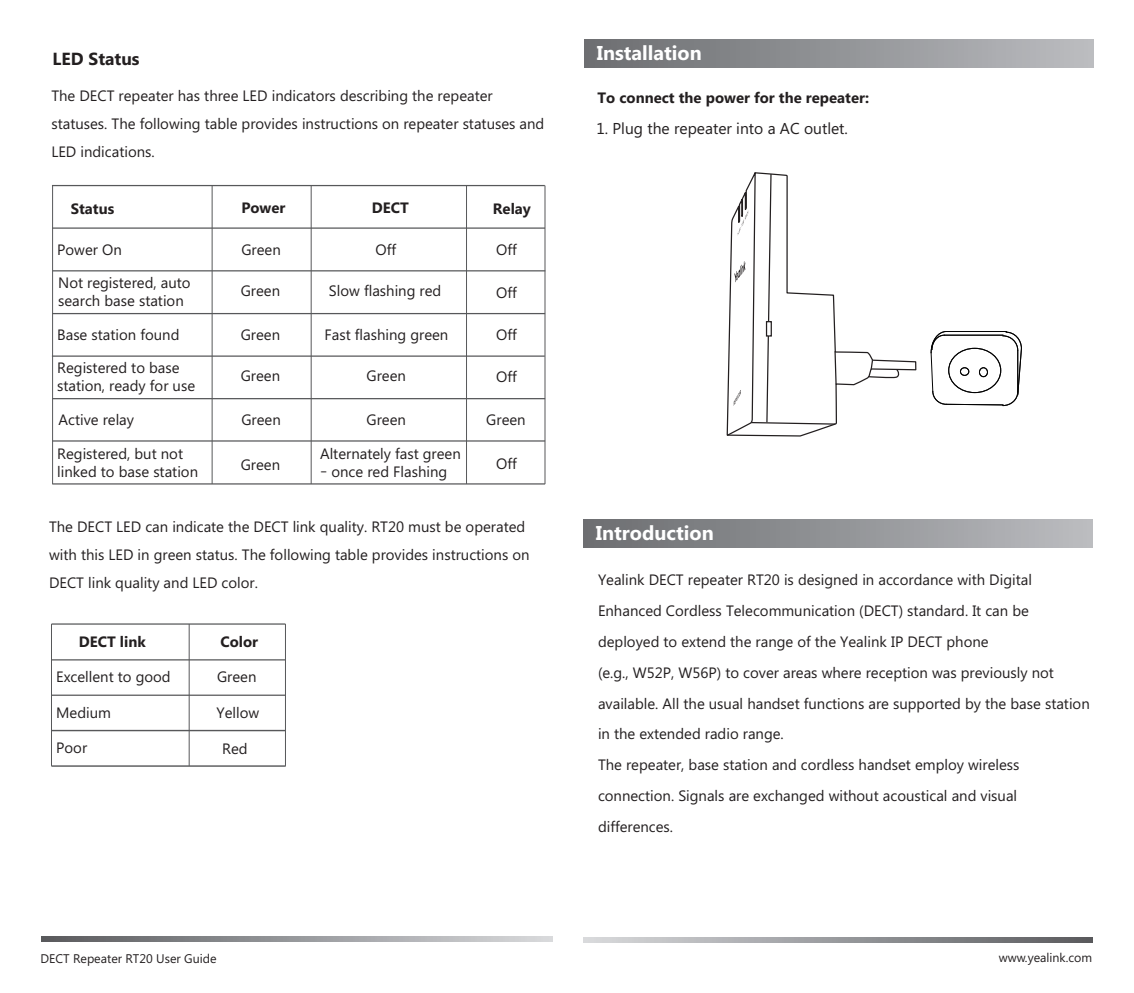
<style>
.page{position:relative;width:1134px;height:993px;background:#fff}
.page>*{position:absolute;margin:0;border:0;box-sizing:border-box;transform-origin:0 0}
.t1{font:700 20px "Microsoft Phags Pa";color:#fff}
.t2{font:700 17.5px "Microsoft Phags Pa";color:#231f20}
.t3{font:15.75px "Microsoft Phags Pa";color:#231f20}
.t4{font:15px/30.8px "Microsoft Phags Pa";color:#231f20}
.t5{font:700 15px "Microsoft Phags Pa";color:#231f20}
.t6{font:12.5px "Microsoft Phags Pa";color:#231f20}
</style>
<div class="page">
<svg style="left:584px;top:937px;width:509px;height:5px;background:#98999c"></svg>
<svg style="left:584px;top:519px;width:509px;height:28px;background:#95979a"></svg>
<div style="left:584px;top:39px;width:509px;height:28px;background:linear-gradient(to right,#6b6d70,#bbbcc0)"></div>
<hr style="left:946px;top:404px;width:57px;height:1px;background:#030303">
<hr style="left:944px;top:334px;width:59px;height:1px;background:#030303">
<hr style="left:946px;top:331px;width:60px;height:1px;background:#030303">
<svg style="left:930px;top:331px;width:17px;height:74px"></svg>
<svg style="left:1002px;top:331px;width:20px;height:75px"></svg>
<div style="left:948px;top:348px;width:53px;height:45px;border:1px solid #030303;border-radius:50%"></div>
<div style="left:979px;top:367px;width:9px;height:10px;border:1px solid #030303;border-radius:50%"></div>
<div style="left:960px;top:367px;width:9px;height:8px;border:1px solid #030303;border-radius:50%"></div>
<svg style="left:837px;top:351px;width:80px;height:35px"></svg>
<svg style="left:867px;top:358px;width:33px;height:21px"></svg>
<svg style="left:726px;top:172px;width:111px;height:376px"></svg>
<svg style="left:42px;top:936px;width:511px;height:4px;background:#98999c"></svg>
<hr style="left:544px;top:185px;width:1px;height:299px;background:#57585a">
<hr style="left:52px;top:185px;width:493px;height:1px;background:#57585a">
<hr style="left:52px;top:227px;width:493px;height:2px;background:#57585a">
<hr style="left:212px;top:185px;width:1px;height:299px;background:#57585a">
<hr style="left:311px;top:185px;width:1px;height:299px;background:#57585a">
<hr style="left:52px;top:270px;width:493px;height:1px;background:#57585a">
<hr style="left:52px;top:355px;width:493px;height:1px;background:#57585a">
<hr style="left:52px;top:313px;width:493px;height:1px;background:#57585a">
<hr style="left:52px;top:185px;width:1px;height:299px;background:#57585a">
<hr style="left:52px;top:398px;width:493px;height:1px;background:#57585a">
<hr style="left:52px;top:440px;width:493px;height:1px;background:#57585a">
<hr style="left:52px;top:483px;width:493px;height:1px;background:#57585a">
<hr style="left:466px;top:185px;width:1px;height:299px;background:#57585a">
<hr style="left:51px;top:729px;width:235px;height:2px;background:#57585a">
<hr style="left:51px;top:765px;width:235px;height:1px;background:#57585a">
<hr style="left:51px;top:623px;width:234px;height:1px;background:#57585a">
<hr style="left:51px;top:659px;width:234px;height:1px;background:#57585a">
<hr style="left:189px;top:623px;width:1px;height:142px;background:#57585a">
<hr style="left:285px;top:623px;width:1px;height:142px;background:#57585a">
<hr style="left:51px;top:694px;width:235px;height:1px;background:#57585a">
<hr style="left:51px;top:623px;width:1px;height:142px;background:#57585a">
<p class="t2" style="left:53px;top:46px;width:89px">LED Status</p>
<p class="t4" style="left:51px;top:81px;width:494px;line-height:28px">The DECT repeater has three LED indicators describing the repeater statuses. The following table provides instructions on repeater statuses and<br>LED indications.</p>
<p class="t5" style="left:71px;top:198px;width:45px">Status</p>
<p class="t5" style="left:241px;top:197px;width:46px">Power</p>
<p class="t5" style="left:372px;top:197px;width:38px">DECT</p>
<p class="t5" style="left:493px;top:198px;width:40px">Relay</p>
<p class="t4" style="left:57px;top:233px;width:135px;line-height:32.8px">Power On<br>Not registered, auto</p>
<p class="t4" style="left:58px;top:284px;width:127px">search base station</p>
<p class="t4" style="left:57px;top:318px;width:124px">Base station found</p>
<p class="t4" style="left:57px;top:358px;width:139px;line-height:18px">Registered to base station, ready for use</p>
<p class="t4" style="left:59px;top:403px;width:77px">Active relay</p>
<p class="t4" style="left:57px;top:444px;width:142px;line-height:18px">Registered, but not linked to base station</p>
<p class="t4" style="left:496px;top:233px;width:22px">Off</p>
<p class="t4" style="left:496px;top:276px;width:22px">Off</p>
<p class="t4" style="left:496px;top:319px;width:22px">Off</p>
<p class="t4" style="left:496px;top:361px;width:22px">Off</p>
<p class="t4" style="left:486px;top:403px;width:41px">Green</p>
<p class="t4" style="left:496px;top:447px;width:22px">Off</p>
<p class="t4" style="left:376px;top:234px;width:22px">Off</p>
<p class="t4" style="left:241px;top:234px;width:41px">Green</p>
<p class="t4" style="left:241px;top:275px;width:41px">Green</p>
<p class="t4" style="left:241px;top:319px;width:41px">Green</p>
<p class="t4" style="left:241px;top:360px;width:41px">Green</p>
<p class="t4" style="left:241px;top:403px;width:41px">Green</p>
<p class="t4" style="left:241px;top:448px;width:41px">Green</p>
<p class="t4" style="left:329px;top:275px;width:114px">Slow flashing red</p>
<p class="t4" style="left:325px;top:319px;width:125px">Fast flashing green</p>
<p class="t4" style="left:367px;top:360px;width:41px">Green</p>
<p class="t4" style="left:367px;top:403px;width:41px">Green</p>
<p class="t4" style="left:320px;top:437px;width:142px">Alternately fast green</p>
<p class="t4" style="left:320px;top:455px;width:129px">– once red Flashing</p>
<p class="t4" style="left:49px;top:511px;width:482px;line-height:28px">The DECT LED can indicate the DECT link quality. RT20 must be operated with this LED in green status. The following table provides instructions on<br>DECT link quality and LED color.</p>
<p class="t5" style="left:79px;top:631px;width:68px">DECT link</p>
<p class="t5" style="left:220px;top:631px;width:39px">Color</p>
<p class="t4" style="left:56px;top:660px;width:116px">Excellent to good</p>
<p class="t4" style="left:217px;top:660px;width:41px">Green</p>
<p class="t4" style="left:56px;top:696px;width:56px">Medium</p>
<p class="t4" style="left:56px;top:731px;width:32px">Poor</p>
<p class="t4" style="left:216px;top:696px;width:44px">Yellow</p>
<p class="t4" style="left:222px;top:732px;width:27px">Red</p>
<p class="t6" style="left:40px;top:949px;width:178px">DECT Repeater RT20 User Guide</p>
<h1 class="t1" style="left:597px;top:38px;width:106px">Installation</h1>
<p class="t5" style="left:597px;top:87px;width:273px">To connect the power for the repeater:</p>
<p class="t3" style="left:596px;top:118px;width:253px">1. Plug the repeater into a AC outlet.</p>
<h1 class="t1" style="left:596px;top:518px;width:120px">Introduction</h1>
<p class="t4" style="left:598px;top:563px;width:493px">Yealink DECT repeater RT20 is designed in accordance with Digital Enhanced Cordless Telecommunication (DECT) standard. It can be deployed to extend the range of the Yealink IP DECT phone<br>(e.g., W52P, W56P) to cover areas where reception was previously not available. All the usual handset functions are supported by the base station in the extended radio range.<br>The repeater, base station and cordless handset employ wireless connection. Signals are exchanged without acoustical and visual differences.</p>
<p class="t6" style="left:999px;top:948px;width:95px">www.yealink.com</p>
</div>
